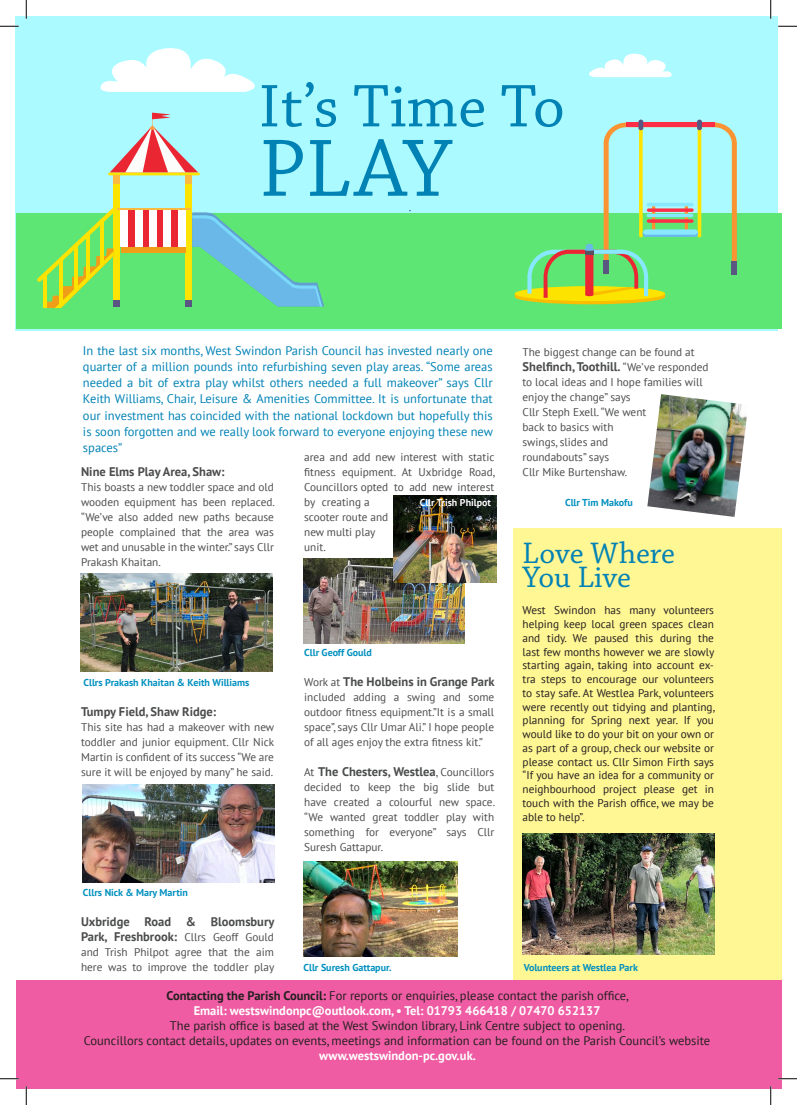
<style>
.page{position:relative;width:797px;height:1105px;background:#fff}
.page>*{position:absolute;margin:0;border:0;box-sizing:border-box;transform-origin:0 0}
.cover_head1-blue{font:85.88px "Chaparral Pro";color:#0082b5}
.cover_head1-blue-2{font:63.5px "Chaparral Pro";color:#0082b5}
.t1{font:31.25px/23.8px "Chaparral Pro";color:#0082b5}
.t2{font:12.5px/16.2px "PT Sans";color:#0082b5;text-align:justify}
.t3{font:12.5px/15px "PT Sans";color:#231f20;text-align:center}
.maintext{font:700 12.5px/15px "PT Sans";color:#4b4c4d}
.t4{font:700 12.5px "PT Sans";color:#fff}
.maintext-2{font:11.25px/15px "PT Sans";color:#4b4c4d;text-align:justify}
.t5{font:11.25px/13.8px "PT Sans";color:#231f20;text-align:justify}
.maintext-3{font:700 10px "PT Sans";color:#0090bf}
.maintext-4{font:700 10px "PT Sans";color:#fff}
.s1{font-weight:400;font-size:11.25px}
.s2{font-weight:700}
.s3{font-weight:700;color:#fff}
</style>
<div class="page">
<div style="left:513px;top:528px;width:268px;height:556px;background:#fff694"></div>
<div style="left:16px;top:980px;width:765px;height:109px;background:#ef5ca3"></div>
<div style="left:16px;top:16px;width:762px;height:315px;background:#abfaff"></div>
<div style="left:16px;top:214px;width:765px;height:115px;background:#5ee675"></div>
<div style="left:638px;top:120px;width:5px;height:10px;background:#595782;border-radius:2px"></div>
<div style="left:697px;top:120px;width:5px;height:10px;background:#595782;border-radius:2px"></div>
<hr style="left:108px;top:173px;width:92px;height:2px;background:#fce300">
<div style="left:113px;top:175px;width:7px;height:131px;background:#fce300"></div>
<div style="left:113px;top:175px;width:7px;height:9px;background:#fcba40"></div>
<div style="left:185px;top:175px;width:7px;height:131px;background:#fce300"></div>
<div style="left:185px;top:175px;width:7px;height:9px;background:#fcba40"></div>
<div style="left:121px;top:208px;width:64px;height:39px;background:#eb2633"></div>
<div style="left:120px;top:208px;width:7px;height:39px;background:#fff"></div>
<div style="left:178px;top:208px;width:7px;height:39px;background:#fff"></div>
<div style="left:135px;top:208px;width:7px;height:39px;background:#fff"></div>
<div style="left:150px;top:208px;width:7px;height:39px;background:#fff"></div>
<div style="left:164px;top:208px;width:7px;height:39px;background:#fff"></div>
<div style="left:121px;top:247px;width:64px;height:5px;background:#f09e17"></div>
<hr style="left:117px;top:208px;width:73px;height:2px;background:#fcba40">
<svg style="left:37px;top:208px;width:79px;height:100px"></svg>
<svg style="left:192px;top:212px;width:132px;height:94px"></svg>
<svg style="left:110px;top:113px;width:88px;height:60px"></svg>
<div style="left:113px;top:300px;width:7px;height:6px;background:#595782"></div>
<div style="left:185px;top:300px;width:7px;height:6px;background:#595782"></div>
<svg style="left:515px;top:123px;width:221px;height:181px"></svg>
<svg style="left:589px;top:53px;width:83px;height:24px"></svg>
<svg style="left:100px;top:48px;width:155px;height:44px"></svg>
<img style="left:80px;top:573px;width:192px;height:98px">
<img style="left:83px;top:784px;width:192px;height:98px">
<img style="left:303px;top:558px;width:162px;height:86px">
<img style="left:393px;top:496px;width:103px;height:86px">
<img style="left:303px;top:861px;width:155px;height:95px">
<img style="left:647px;top:394px;width:100px;height:123px">
<img style="left:522px;top:833px;width:192px;height:121px">
<svg style="left:0;top:25px;width:19px;height:2px"></svg>
<svg style="left:778px;top:25px;width:19px;height:2px"></svg>
<svg style="left:0;top:1078px;width:19px;height:1px"></svg>
<svg style="left:778px;top:1078px;width:19px;height:1px"></svg>
<svg style="left:25px;top:0;width:2px;height:19px"></svg>
<svg style="left:25px;top:1086px;width:2px;height:19px"></svg>
<svg style="left:770px;top:0;width:1px;height:19px"></svg>
<svg style="left:770px;top:1086px;width:1px;height:19px"></svg>
<p class="cover_head1-blue-2" style="left:259px;top:71px;width:307px">It’s Time To</p>
<p class="cover_head1-blue" style="left:259px;top:121px;width:194px">PLAY</p>
<p class="t2" style="left:83px;top:342px;width:411px">In the last six months, West Swindon Parish Council has invested nearly one quarter of a million pounds into refurbishing seven play areas. “Some areas needed a bit of extra play whilst others needed a full makeover” says Cllr Keith Williams, Chair, Leisure &amp; Amenities Committee. It is unfortunate that our investment has coincided with the national lockdown but hopefully this is soon forgotten and we really look forward to everyone enjoying these new spaces”</p>
<p class="maintext-2" style="left:304px;top:450px;width:192px;text-align:left">area and add new interest with static fitness equipment. At Uxbridge Road,<br>Councillors opted to add new interest by creating a<br>scooter route and<br>new multi play<br>unit.</p>
<p class="maintext-2" style="left:522px;top:345px;width:174px">The biggest change can be found at</p>
<p class="maintext" style="left:522px;top:359px;width:187px">Shelfinch, Toothill. <span class="s1">“We’ve responded</span></p>
<p class="maintext-2" style="left:522px;top:375px;width:182px;text-align:left">to local ideas and I hope families will enjoy the change” says<br>Cllr Steph Exell. “We went<br>back to basics with<br>swings, slides and<br>roundabouts” says<br>Cllr Mike Burtenshaw.</p>
<p class="maintext" style="left:81px;top:464px;width:145px">Nine Elms Play Area, Shaw:</p>
<p class="maintext-2" style="left:81px;top:480px;width:195px">This boasts a new toddler space and old wooden equipment has been replaced. “We’ve also added new paths because people complained that the area was wet and unusable in the winter.” says Cllr Prakash Khaitan.</p>
<p class="maintext-4" style="left:420px;top:496px;width:73px">Cllr Trish Philpot</p>
<p class="maintext-3" style="left:565px;top:496px;width:69px">Cllr Tim Makofu</p>
<p class="t1" style="left:522px;top:542px;width:154px">Love Where<br>You Live</p>
<p class="t5" style="left:522px;top:603px;width:194px">West Swindon has many volunteers helping keep local green spaces clean and tidy. We paused this during the last few months however we are slowly starting again, taking into account ex&shy;tra steps to encourage our volunteers to stay safe. At Westlea Park, volunteers were recently out tidying and planting, planning for Spring next year. If you would like to do your bit on your own or as part of a group, check our website or please contact us. Cllr Simon Firth says “If you have an idea for a community or neighbourhood project please get in touch with the Parish office, we may be able to help”.</p>
<p class="maintext-3" style="left:304px;top:646px;width:69px">Cllr Geoff Gould</p>
<p class="maintext" style="left:304px;top:674px;width:192px"><span class="s1">Work at</span> The Holbeins in Grange Park</p>
<p class="maintext-2" style="left:304px;top:690px;width:191px">included adding a swing and some outdoor fitness equipment.”It is a small space”, says Cllr Umar Ali.” I hope people of all ages enjoy the extra fitness kit.”</p>
<p class="maintext" style="left:304px;top:764px;width:191px"><span class="s1">At</span> The Chesters, Westlea<span class="s1">, Councillors</span></p>
<p class="maintext-2" style="left:304px;top:780px;width:192px">decided to keep the big slide but have created a colourful new space. “We wanted great toddler play with something for everyone” says Cllr Suresh Gattapur.</p>
<p class="maintext-3" style="left:83px;top:676px;width:167px">Cllrs Prakash Khaitan &amp; Keith Williams</p>
<p class="maintext" style="left:81px;top:704px;width:137px">Tumpy Field, Shaw Ridge:</p>
<p class="maintext-2" style="left:81px;top:720px;width:195px">This site has had a makeover with new toddler and junior equipment. Cllr Nick Martin is confident of its success “We are sure it will be enjoyed by many” he said.</p>
<p class="maintext-3" style="left:83px;top:886px;width:106px">Cllrs Nick &amp; Mary Martin</p>
<p class="maintext" style="left:81px;top:914px;width:195px">Uxbridge Road &amp; Bloomsbury<br>Park, Freshbrook: <span class="s1">Cllrs Geoff Gould</span></p>
<p class="maintext-2" style="left:81px;top:945px;width:195px">and Trish Philpot agree that the aim here was to improve the toddler play</p>
<p class="t3" style="left:166px;top:988px;width:463px"><span class="s2">Contacting the Parish Council:</span> For reports or enquiries, please contact the parish office,</p>
<p class="t4" style="left:194px;top:1002px;width:408px">Email: westswindonpc@outlook.com, • Tel: 01793 466418 / 07470 652137</p>
<p class="t3" style="left:170px;top:1018px;width:456px">The parish office is based at the West Swindon library, Link Centre subject to opening.</p>
<p class="t3" style="left:84px;top:1033px;width:628px">Councillors contact details, updates on events, meetings and information can be found on the Parish Council’s website <span class="s3">www.westswindon-pc.gov.uk.</span></p>
<p class="maintext-3" style="left:303px;top:961px;width:89px">Cllr Suresh Gattapur.</p>
<p class="maintext-3" style="left:523px;top:961px;width:116px">Volunteers at Westlea Park</p>
</div>
